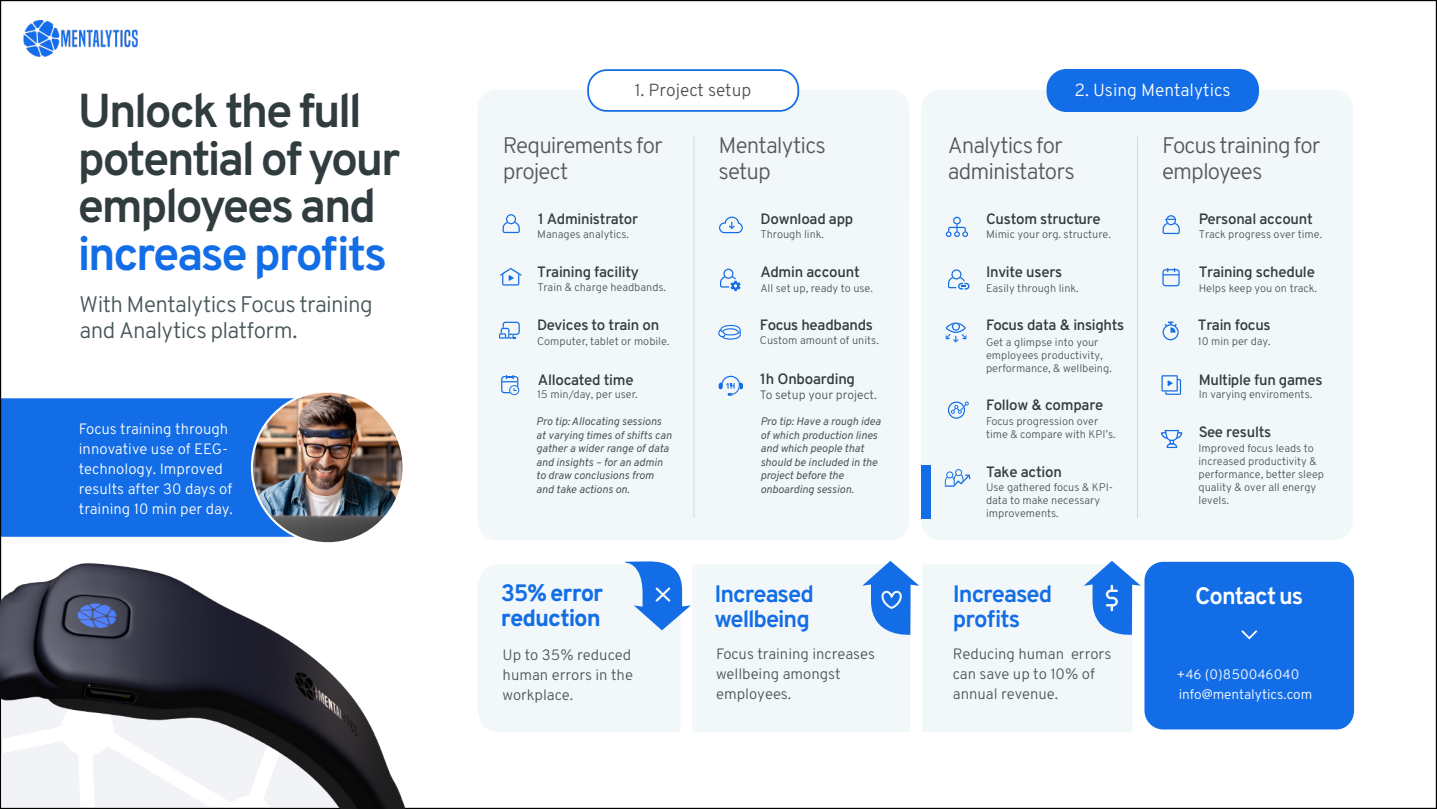
<style>
.page{position:relative;width:1437px;height:809px;background:#fff}
.page>*{position:absolute;margin:0;border:0;box-sizing:border-box;transform-origin:0 0}
.t1{font:700 47.5px/47.5px "Overpass";letter-spacing:-.05em;color:#313c3f}
.t2{font:700 47.5px "Overpass";letter-spacing:-.05em;color:#136de7}
.t3{font:700 23.75px/25px "Overpass";letter-spacing:-.04em;color:#136de7}
.t4{font:800 23.75px/25px "Overpass";letter-spacing:-.04em;color:#136de7}
.t5{font:700 23.75px "Overpass";letter-spacing:-.04em;color:#fff}
.t6{font:300 22.5px/26.2px "Overpass";letter-spacing:-.04em;color:#56585b}
.t7{font:300 22.5px/26.2px "Overpass";letter-spacing:-.025em;color:#475559}
.t8{font:300 17.5px "Overpass";color:#fff}
.t9{font:300 17.5px "Overpass";color:#515151}
.t10{font:600 15px "Overpass";letter-spacing:-.015em;color:#313c3f}
.t11{font:300 15px/20px "Overpass";color:#475559}
.t12{font:300 15px/20px "Overpass";color:#fff}
.t13{font:300 13.75px/19.9px "Overpass";color:#fff}
.t14{font:300 12.25px "Overpass";color:#475559}
.t15{font:300 11px/13px "Overpass";color:#475559}
.t16{font:italic 11px/13.5px "Overpass";color:#475559}
.s1{font-weight:700}
</style>
<div class="page">
<div style="left:478px;top:102px;width:431px;height:438px;background:#f2f8f9;border-radius:19px"></div>
<div style="left:2px;top:398px;width:293px;height:139px;background:#136de7"></div>
<svg style="left:478px;top:90px;width:431px;height:106px"></svg>
<div style="left:921px;top:102px;width:432px;height:438px;background:#f2f8f9;border-radius:19px"></div>
<svg style="left:921px;top:90px;width:432px;height:27px"></svg>
<div style="left:1144px;top:562px;width:210px;height:167px;background:#136de7;border-radius:18px"></div>
<div style="left:588px;top:70px;width:210px;height:41px;background:#fff;border-radius:19px"></div>
<div style="left:587px;top:69px;width:212px;height:43px;border:2px solid #136de7;border-radius:19px"></div>
<div style="left:1048px;top:70px;width:210px;height:41px;background:#136de7;border-radius:19px"></div>
<div style="left:1046px;top:69px;width:213px;height:43px;border:2px solid #136de7;border-radius:19px"></div>
<hr style="left:1137px;top:136px;width:1px;height:382px;background:#c7dee2">
<hr style="left:694px;top:136px;width:1px;height:382px;background:#c7dee2">
<svg style="left:1241px;top:630px;width:16px;height:10px"></svg>
<img style="left:252px;top:391px;width:152px;height:152px;border-radius:76px">
<img style="left:1px;top:553px;width:405px;height:256px">
<img style="left:23px;top:21px;width:114px;height:36px">
<div style="left:921px;top:465px;width:10px;height:53px;background:#136de7"></div>
<svg style="left:478px;top:561px;width:663px;height:171px"></svg>
<svg style="left:1162px;top:321px;width:17px;height:19px"></svg>
<svg style="left:1162px;top:268px;width:18px;height:18px"></svg>
<svg style="left:1162px;top:215px;width:18px;height:19px"></svg>
<svg style="left:945px;top:469px;width:25px;height:18px"></svg>
<svg style="left:1161px;top:375px;width:20px;height:20px"></svg>
<svg style="left:1161px;top:430px;width:21px;height:18px"></svg>
<svg style="left:948px;top:401px;width:21px;height:18px"></svg>
<svg style="left:945px;top:322px;width:22px;height:21px"></svg>
<svg style="left:948px;top:269px;width:21px;height:20px"></svg>
<svg style="left:946px;top:217px;width:22px;height:20px"></svg>
<svg style="left:719px;top:376px;width:24px;height:20px"></svg>
<svg style="left:718px;top:325px;width:23px;height:14px"></svg>
<svg style="left:720px;top:269px;width:20px;height:22px"></svg>
<svg style="left:719px;top:216px;width:24px;height:17px"></svg>
<svg style="left:501px;top:375px;width:18px;height:20px"></svg>
<svg style="left:499px;top:322px;width:21px;height:17px"></svg>
<svg style="left:500px;top:268px;width:22px;height:17px"></svg>
<svg style="left:503px;top:214px;width:17px;height:19px"></svg>
<h1 class="t1" style="left:78px;top:87px;width:324px">Unlock the full potential of your employees and</h1>
<h1 class="t2" style="left:78px;top:219px;width:311px">increase profits</h1>
<h3 class="t7" style="left:80px;top:291px;width:295px">With Mentalytics Focus training and Analytics platform.</h3>
<h3 class="t12" style="left:79px;top:418px;width:156px">Focus training through innovative use of EEG&shy;technology. Improved results after 30 days of training 10 min per day.</h3>
<h3 class="t9" style="left:634px;top:77px;width:118px">1. Project setup</h3>
<h3 class="t8" style="left:1074px;top:77px;width:158px">2. Using Mentalytics</h3>
<h3 class="t6" style="left:719px;top:132px;width:109px">Mentalytics setup</h3>
<h3 class="t6" style="left:948px;top:132px;width:129px">Analytics for administators</h3>
<h3 class="t6" style="left:1162px;top:132px;width:160px">Focus training for employees</h3>
<h3 class="t6" style="left:503px;top:132px;width:161px">Requirements for project</h3>
<h3 class="t10" style="left:538px;top:208px;width:101px">1 Administrator</h3>
<p class="t15" style="left:537px;top:228px;width:93px">Manages analytics.</p>
<h3 class="t10" style="left:760px;top:208px;width:94px">Download app</h3>
<p class="t15" style="left:760px;top:228px;width:65px">Through link.</p>
<h3 class="t10" style="left:986px;top:208px;width:116px">Custom structure</h3>
<p class="t15" style="left:986px;top:228px;width:126px">Mimic your org. structure.</p>
<h3 class="t10" style="left:1199px;top:208px;width:116px">Personal account</h3>
<p class="t15" style="left:1199px;top:227px;width:125px">Track progress over time.</p>
<h3 class="t10" style="left:537px;top:261px;width:103px">Training facility</h3>
<p class="t15" style="left:537px;top:281px;width:130px">Train &amp; charge headbands.</p>
<h3 class="t10" style="left:537px;top:314px;width:124px">Devices to train on</h3>
<p class="t15" style="left:537px;top:334px;width:134px">Computer, tablet or mobile.</p>
<h3 class="t10" style="left:538px;top:369px;width:97px">Allocated time</h3>
<p class="t15" style="left:537px;top:388px;width:102px">15 min/day, per user.</p>
<h3 class="t10" style="left:760px;top:261px;width:101px">Admin account</h3>
<p class="t15" style="left:760px;top:281px;width:114px">All set up, ready to use.</p>
<h3 class="t10" style="left:760px;top:314px;width:115px">Focus headbands</h3>
<p class="t15" style="left:760px;top:334px;width:120px">Custom amount of units.</p>
<h3 class="t10" style="left:760px;top:368px;width:97px">1h Onboarding</h3>
<p class="t14" style="left:760px;top:385px;width:119px">To setup your project.</p>
<p class="t16" style="left:536px;top:415px;width:137px">Pro tip: Allocating sessions at varying times of shifts can gather a wider range of data and insights – for an admin to draw conclusions from and take actions on.</p>
<p class="t16" style="left:760px;top:415px;width:122px">Pro tip: Have a rough idea of which production lines and which people that should be included in the project before the onboarding session.</p>
<h3 class="t10" style="left:986px;top:261px;width:78px">Invite users</h3>
<p class="t15" style="left:986px;top:281px;width:94px">Easily through link.</p>
<h3 class="t10" style="left:986px;top:314px;width:140px">Focus data &amp; insights</h3>
<p class="t15" style="left:986px;top:336px;width:127px">Get a glimpse into your employees productivity, performance, &amp; wellbeing.</p>
<h3 class="t10" style="left:986px;top:394px;width:119px">Follow &amp; compare</h3>
<p class="t15" style="left:986px;top:415px;width:131px">Focus progression over time &amp; compare with KPI’s.</p>
<h3 class="t10" style="left:986px;top:461px;width:77px">Take action</h3>
<p class="t15" style="left:986px;top:480px;width:129px">Use gathered focus &amp; KPI&shy;data to make necessary improvements.</p>
<h3 class="t10" style="left:1199px;top:261px;width:118px">Training schedule</h3>
<p class="t15" style="left:1199px;top:281px;width:120px">Helps keep you on track.</p>
<h3 class="t10" style="left:1198px;top:314px;width:74px">Train focus</h3>
<p class="t15" style="left:1198px;top:335px;width:74px">10 min per day.</p>
<h3 class="t10" style="left:1199px;top:368px;width:125px">Multiple fun games</h3>
<h3 class="t10" style="left:1199px;top:421px;width:74px">See results</h3>
<p class="t15" style="left:1199px;top:388px;width:115px">In varying enviroments.</p>
<p class="t15" style="left:1198px;top:441px;width:127px">Improved focus leads to increased productivity &amp; performance, better sleep quality &amp; over all energy levels.</p>
<h2 class="t4" style="left:501px;top:581px;width:104px"><span class="s1">35</span>% error reduction</h2>
<h2 class="t3" style="left:714px;top:581px;width:101px">Increased wellbeing</h2>
<h2 class="t3" style="left:953px;top:581px;width:101px">Increased profits</h2>
<h2 class="t5" style="left:1195px;top:579px;width:110px">Contact us</h2>
<h3 class="t11" style="left:503px;top:645px;width:132px;text-align:justify">Up to 35% reduced human errors in the workplace.</h3>
<h3 class="t11" style="left:953px;top:643px;width:160px">Reducing human errors can save up to 10% of annual revenue.</h3>
<h3 class="t11" style="left:716px;top:643px;width:160px">Focus training increases wellbeing amongst employees.</h3>
<p class="t13" style="left:1176px;top:664px;width:138px">+46 (0)850046040 info@mentalytics.com</p>
</div>
